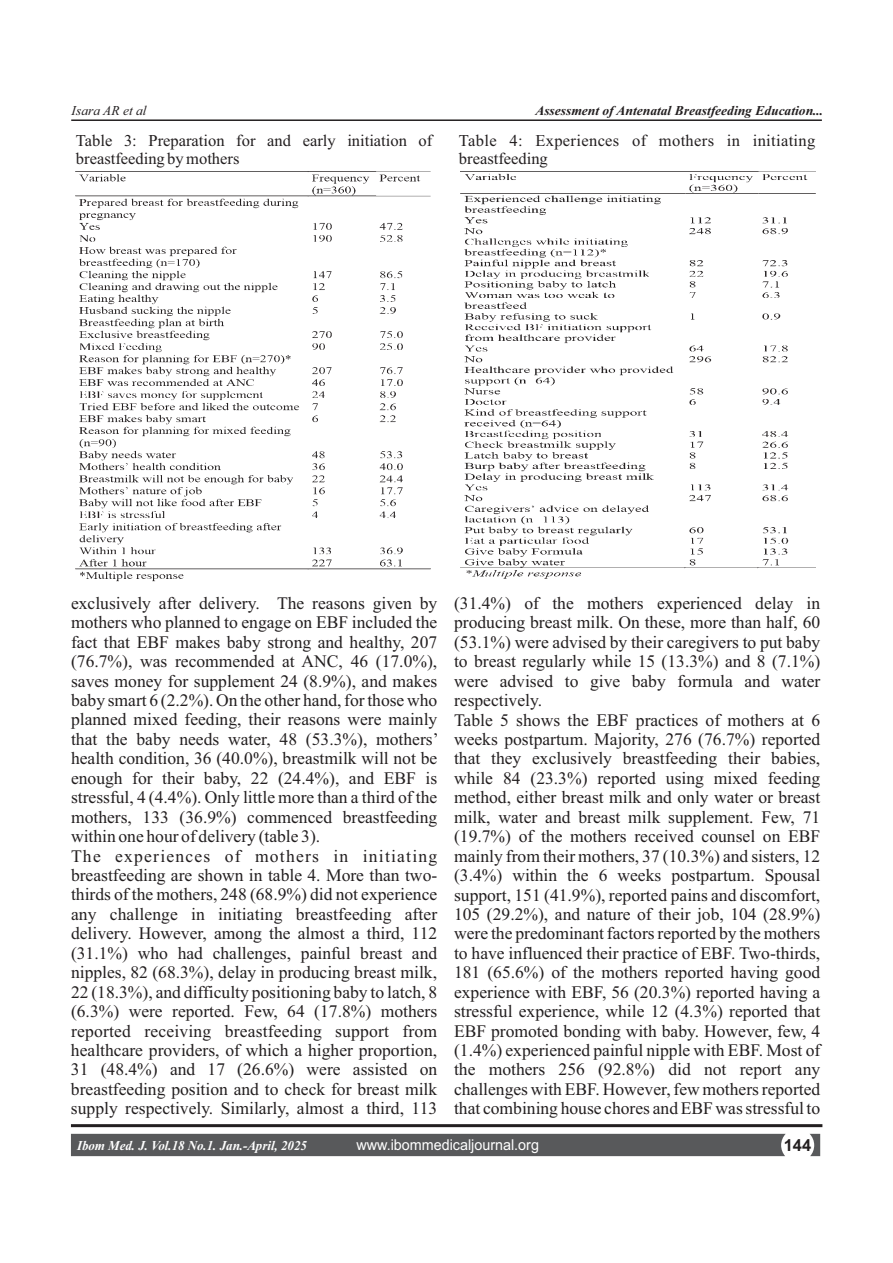
<style>
.page{position:relative;width:893px;height:1263px;background:#fff}
.page>*{position:absolute;margin:0;border:0;box-sizing:border-box;transform-origin:0 0}
.t1{font:17.55px/19.5px "Times New Roman";color:#231f20}
.t2{font:16.5px/18.3px "Times New Roman";color:#231f20}
.t3{font:16.5px/18.3px "Times New Roman";letter-spacing:.02em;color:#231f20}
.t4{font:700 16.5px "Arial";color:#231f20}
.t5{font:15px "Arial";color:#fff;scale:.96 1}
.t6{font:italic 700 13.5px "Times New Roman";color:#231f20}
.t7{font:italic 700 13.5px "Times New Roman";color:#fff;scale:.96 1}
.t8{font:italic 13.5px "Times New Roman";color:#231f20}
</style>
<div class="page">
<img style="left:76px;top:174px;width:355px;height:408px">
<hr style="left:71px;top:119px;width:751px;height:2px;background:#231f20">
<img style="left:461px;top:173px;width:354px;height:406px">
<hr style="left:71px;top:1124px;width:751px;height:3px;background:#231f20">
<div style="left:71px;top:1134px;width:749px;height:22px;background:#58595b"></div>
<p class="t8" style="left:72px;top:106px;width:77px">Isara AR et al</p>
<p class="t6" style="left:535px;top:106px;width:289px">Assessment of Antenatal Breastfeeding Education...</p>
<p class="t2" style="left:76px;top:133px;width:358px">Table 3: Preparation for and early initiation of breastfeeding by mothers</p>
<p class="t3" style="left:459px;top:133px;width:358px">Table 4: Experiences of mothers in initiating breastfeeding</p>
<p class="t1" style="left:71px;top:595px;width:369px">exclusively after delivery. The reasons given by mothers who planned to engage on EBF included the fact that EBF makes baby strong and healthy, 207 (76.7%), was recommended at ANC, 46 (17.0%), saves money for supplement 24 (8.9%), and makes baby smart 6 (2.2%). On the other hand, for those who planned mixed feeding, their reasons were mainly that the baby needs water, 48 (53.3%), mothers’ health condition, 36 (40.0%), breastmilk will not be enough for their baby, 22 (24.4%), and EBF is stressful, 4 (4.4%). Only little more than a third of the mothers, 133 (36.9%) commenced breastfeeding within one hour of delivery (table 3).<br>The experiences of mothers in initiating breastfeeding are shown in table 4. More than two&shy;thirds of the mothers, 248 (68.9%) did not experience any challenge in initiating breastfeeding after delivery. However, among the almost a third, 112 (31.1%) who had challenges, painful breast and nipples, 82 (68.3%), delay in producing breast milk, 22 (18.3%), and difficulty positioning baby to latch, 8 (6.3%) were reported. Few, 64 (17.8%) mothers reported receiving breastfeeding support from healthcare providers, of which a higher proportion, 31 (48.4%) and 17 (26.6%) were assisted on breastfeeding position and to check for breast milk supply respectively. Similarly, almost a third, 113</p>
<p class="t1" style="left:454px;top:595px;width:368px">(31.4%) of the mothers experienced delay in producing breast milk. On these, more than half, 60 (53.1%) were advised by their caregivers to put baby to breast regularly while 15 (13.3%) and 8 (7.1%) were advised to give baby formula and water respectively.<br>Table 5 shows the EBF practices of mothers at 6 weeks postpartum. Majority, 276 (76.7%) reported that they exclusively breastfeeding their babies, while 84 (23.3%) reported using mixed feeding method, either breast milk and only water or breast milk, water and breast milk supplement. Few, 71 (19.7%) of the mothers received counsel on EBF mainly from their mothers, 37 (10.3%) and sisters, 12 (3.4%) within the 6 weeks postpartum. Spousal support, 151 (41.9%), reported pains and discomfort, 105 (29.2%), and nature of their job, 104 (28.9%) were the predominant factors reported by the mothers to have influenced their practice of EBF. Two-thirds, 181 (65.6%) of the mothers reported having good experience with EBF, 56 (20.3%) reported having a stressful experience, while 12 (4.3%) reported that EBF promoted bonding with baby. However, few, 4 (1.4%) experienced painful nipple with EBF. Most of the mothers 256 (92.8%) did not report any challenges with EBF. However, few mothers reported that combining house chores and EBF was stressful to</p>
<p class="t7" style="left:77px;top:1141px;width:241px">Ibom Med. J. Vol.18 No.1. Jan.-April, 2025</p>
<p class="t5" style="left:356px;top:1139px;width:192px">www.ibommedicaljournal.org</p>
<p class="t4" style="left:784px;top:1139px;width:29px">144</p>
</div>
